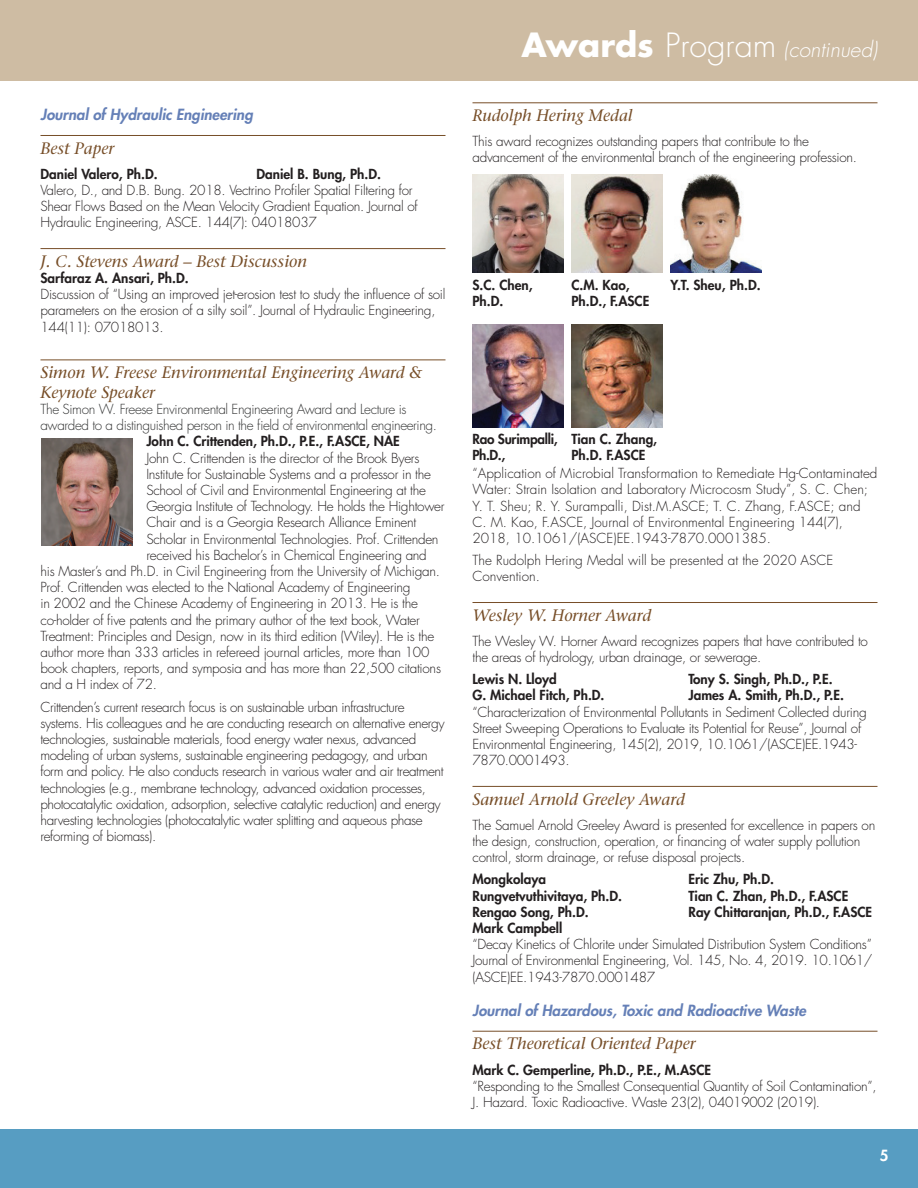
<style>
.page{position:relative;width:918px;height:1188px;background:#fff}
.page>*{position:absolute;margin:0;border:0;box-sizing:border-box;transform-origin:0 0}
.t1{font:italic 300 21px "Futura Std";color:#fff}
.t2{font:italic 16.5px/19.8px "Stone Serif";color:#774e28}
.t3{font:italic 800 15px "Futura Std";color:#6580b7}
.t4{font:800 15px "Futura Std";color:#fff}
.t5{font:300 13.5px/16.2px "Futura Std";letter-spacing:-.02em;color:#231f20}
.t6{font:800 13.5px/16.2px "Futura Std";color:#231f20}
.t7{font:300 13.5px/16.2px "Futura Std";color:#231f20}
.t8{font:300 13.5px/16.2px "Futura Std";letter-spacing:-.03em;color:#313232}
.t9{font:800 13.5px/16.2px "Futura Std";letter-spacing:-.02em;color:#231f20}
.s1{font-weight:700;font-style:normal;font-size:32.55px}
.s2{font-style:normal;font-size:32.55px}
</style>
<div class="page">
<div style="left:0;top:1129px;width:918px;height:59px;background:#579dc2"></div>
<hr style="left:40px;top:135px;width:406px;height:1px;background:#774e28">
<hr style="left:40px;top:248px;width:406px;height:1px;background:#774e28">
<hr style="left:40px;top:360px;width:406px;height:1px;background:#774e28">
<hr style="left:472px;top:103px;width:406px;height:1px;background:#774e28">
<hr style="left:472px;top:602px;width:406px;height:1px;background:#774e28">
<img style="left:472px;top:174px;width:92px;height:99px">
<img style="left:572px;top:174px;width:91px;height:99px">
<img style="left:670px;top:174px;width:92px;height:99px">
<img style="left:472px;top:325px;width:92px;height:102px">
<img style="left:572px;top:325px;width:91px;height:102px">
<hr style="left:472px;top:786px;width:406px;height:1px;background:#774e28">
<hr style="left:472px;top:1031px;width:406px;height:1px;background:#774e28">
<img style="left:41px;top:439px;width:92px;height:106px">
<div style="left:0;top:0;width:918px;height:81px;background:#cebca3"></div>
<p class="t3" style="left:40px;top:105px;width:214px">Journal of Hydraulic Engineering</p>
<p class="t2" style="left:40px;top:138px;width:75px">Best Paper</p>
<p class="t6" style="left:40px;top:166px;width:119px">Daniel Valero, Ph.D.</p>
<p class="t6" style="left:256px;top:166px;width:126px">Daniel B. Bung, Ph.D.</p>
<p class="t5" style="left:40px;top:182px;width:379px">Valero, D., and D.B. Bung. 2018. Vectrino Profiler Spatial Filtering for<br>Shear Flows Based on the Mean Velocity Gradient Equation. Journal of<br>Hydraulic Engineering, ASCE. 144(7): 04018037</p>
<p class="t2" style="left:40px;top:251px;width:268px">J. C. Stevens Award – Best Discussion</p>
<p class="t6" style="left:40px;top:270px;width:150px">Sarfaraz A. Ansari, Ph.D.</p>
<p class="t5" style="left:40px;top:287px;width:406px">Discussion of “Using an improved jet-erosion test to study the influence of soil parameters on the erosion of a silty soil”. Journal of Hydraulic Engineering,<br>144(11): 07018013.</p>
<p class="t2" style="left:40px;top:362px;width:383px">Simon W. Freese Environmental Engineering Award &amp;<br>Keynote Speaker</p>
<p class="t8" style="left:40px;top:401px;width:398px">The Simon W. Freese Environmental Engineering Award and Lecture is awarded to a distinguished person in the field of environmental engineering.</p>
<p class="t6" style="left:146px;top:433px;width:255px">John C. Crittenden, Ph.D., P.E., F.ASCE, NAE</p>
<p class="t5" style="left:146px;top:450px;width:275px">John C. Crittenden is the director of the Brook Byers</p>
<p class="t5" style="left:146px;top:466px;width:286px">Institute for Sustainable Systems and a professor in the</p>
<p class="t5" style="left:146px;top:482px;width:281px">School of Civil and Environmental Engineering at the</p>
<p class="t5" style="left:146px;top:499px;width:300px">Georgia Institute of Technology. He holds the Hightower</p>
<p class="t5" style="left:146px;top:515px;width:271px">Chair and is a Georgia Research Alliance Eminent</p>
<p class="t5" style="left:146px;top:531px;width:294px">Scholar in Environmental Technologies. Prof. Crittenden</p>
<p class="t5" style="left:146px;top:547px;width:282px">received his Bachelor’s in Chemical Engineering and</p>
<p class="t5" style="left:40px;top:563px;width:401px">his Master’s and Ph.D. in Civil Engineering from the University of Michigan.</p>
<p class="t5" style="left:40px;top:580px;width:372px">Prof. Crittenden was elected to the National Academy of Engineering</p>
<p class="t5" style="left:40px;top:596px;width:379px">in 2002 and the Chinese Academy of Engineering in 2013. He is the</p>
<p class="t5" style="left:40px;top:612px;width:381px">co-holder of five patents and the primary author of the text book, Water</p>
<p class="t5" style="left:40px;top:628px;width:395px">Treatment: Principles and Design, now in its third edition (Wiley). He is the</p>
<p class="t5" style="left:40px;top:644px;width:390px">author more than 333 articles in refereed journal articles, more than 100</p>
<p class="t5" style="left:40px;top:661px;width:402px">book chapters, reports, and symposia and has more than 22,500 citations</p>
<p class="t5" style="left:40px;top:677px;width:118px">and a H index of 72.</p>
<p class="t5" style="left:40px;top:699px;width:406px">Crittenden’s current research focus is on sustainable urban infrastructure systems. His colleagues and he are conducting research on alternative energy technologies, sustainable materials, food energy water nexus, advanced modeling of urban systems, sustainable engineering pedagogy, and urban form and policy. He also conducts research in various water and air treatment technologies (e.g., membrane technology, advanced oxidation processes, photocatalytic oxidation, adsorption, selective catalytic reduction) and energy harvesting technologies (photocatalytic water splitting and aqueous phase reforming of biomass).</p>
<h1 class="t1" style="left:522px;top:37px;width:357px"><span class="s1">Awards</span> <span class="s2">Program</span> (continued)</h1>
<p class="t2" style="left:472px;top:105px;width:162px">Rudolph Hering Medal</p>
<p class="t5" style="left:472px;top:134px;width:386px">This award recognizes outstanding papers that contribute to the advancement of the environmental branch of the engineering profession.</p>
<p class="t6" style="left:472px;top:277px;width:62px">S.C. Chen,<br>Ph.D.</p>
<p class="t6" style="left:571px;top:277px;width:79px">C.M. Kao,<br>Ph.D., F.ASCE</p>
<p class="t6" style="left:670px;top:277px;width:92px">Y.T. Sheu, Ph.D.</p>
<p class="t9" style="left:472px;top:431px;width:87px">Rao Surimpalli,<br>Ph.D.,</p>
<p class="t6" style="left:571px;top:431px;width:87px">Tian C. Zhang,<br>Ph.D. F.ASCE</p>
<p class="t7" style="left:472px;top:466px;width:407px">“Application of Microbial Transformation to Remediate Hg-Contaminated Water: Strain Isolation and Laboratory Microcosm Study”, S. C. Chen; Y. T. Sheu; R. Y. Surampalli, Dist.M.ASCE; T. C. Zhang, F.ASCE; and C. M. Kao, F.ASCE, Journal of Environmental Engineering 144(7), 2018, 10.1061/(ASCE)EE.1943-7870.0001385.</p>
<p class="t7" style="left:472px;top:553px;width:362px">The Rudolph Hering Medal will be presented at the 2020 ASCE<br>Convention.</p>
<p class="t2" style="left:472px;top:605px;width:180px">Wesley W. Horner Award</p>
<p class="t5" style="left:472px;top:633px;width:397px">The Wesley W. Horner Award recognizes papers that have contributed to the areas of hydrology, urban drainage, or sewerage.</p>
<p class="t6" style="left:472px;top:671px;width:134px">Lewis N. Lloyd<br>G. Michael Fitch, Ph.D.</p>
<p class="t6" style="left:688px;top:671px;width:157px">Tony S. Singh, Ph.D., P.E.<br>James A. Smith, Ph.D., P.E.</p>
<p class="t5" style="left:472px;top:704px;width:396px">“Characterization of Environmental Pollutants in Sediment Collected during Street Sweeping Operations to Evaluate its Potential for Reuse”, Journal of Environmental Engineering, 145(2), 2019, 10.1061/(ASCE)EE.1943- 7870.0001493.</p>
<p class="t2" style="left:472px;top:789px;width:214px">Samuel Arnold Greeley Award</p>
<p class="t5" style="left:472px;top:817px;width:404px">The Samuel Arnold Greeley Award is presented for excellence in papers on the design, construction, operation, or financing of water supply pollution control, storm drainage, or refuse disposal projects.</p>
<p class="t6" style="left:472px;top:871px;width:151px">Mongkolaya<br>Rungvetvuthivitaya, Ph.D.<br>Rengao Song, Ph.D.<br>Mark Campbell</p>
<p class="t6" style="left:688px;top:871px;width:185px">Eric Zhu, Ph.D.<br>Tian C. Zhan, Ph.D., F.ASCE<br>Ray Chittaranjan, Ph.D., F.ASCE</p>
<p class="t5" style="left:472px;top:937px;width:402px;text-align:justify">“Decay Kinetics of Chlorite under Simulated Distribution System Conditions” Journal of Environmental Engineering, Vol. 145, No. 4, 2019. 10.1061/ (ASCE)EE.1943-7870.0001487</p>
<p class="t3" style="left:472px;top:1001px;width:335px">Journal of Hazardous, Toxic and Radioactive Waste</p>
<p class="t2" style="left:472px;top:1034px;width:224px">Best Theoretical Oriented Paper</p>
<p class="t6" style="left:472px;top:1062px;width:240px">Mark C. Gemperline, Ph.D., P.E., M.ASCE</p>
<p class="t5" style="left:472px;top:1078px;width:406px">“Responding to the Smallest Consequential Quantity of Soil Contamination”,<br>J. Hazard. Toxic Radioactive. Waste 23(2), 04019002 (2019).</p>
<p class="t4" style="left:880px;top:1146px;width:10px">5</p>
</div>
